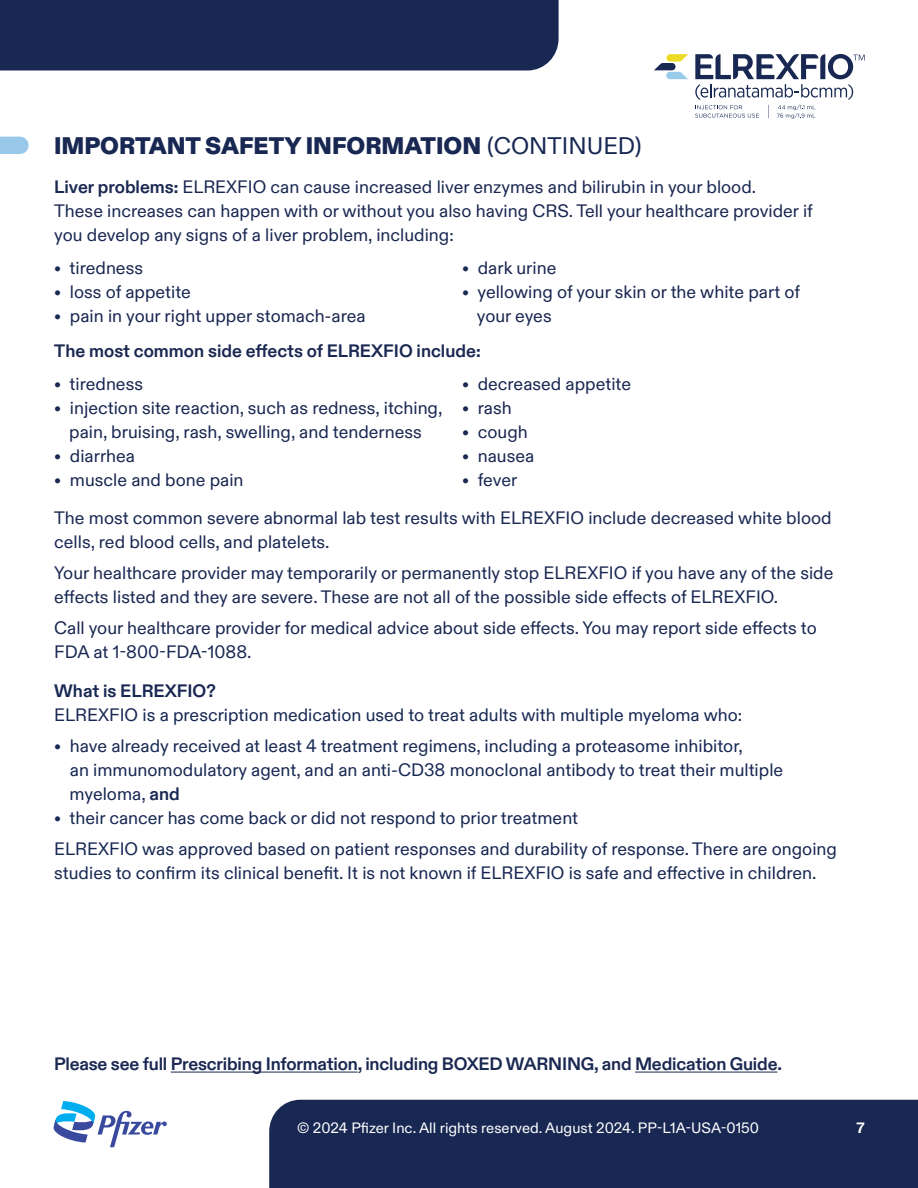
<style>
.page{position:relative;width:918px;height:1188px;background:#fff}
.page>*{position:absolute;margin:0;border:0;box-sizing:border-box;transform-origin:0 0}
.t1{font:900 24px "Pfizer Diatype";color:#182853}
.t2{font:18px/24px "Pfizer Diatype";color:#1a2852}
.t3{font:18px/24px "Pfizer Diatype";color:#182853}
.t4{font:700 18px "Pfizer Diatype";letter-spacing:-.01em;color:#1a2852}
.t5{font:700 18px "Pfizer Diatype";color:#182853}
.t6{font:15px "Pfizer Diatype";color:#fff}
.t7{font:700 15px "Pfizer Diatype";color:#fff}
.s1{font-weight:400}
.s2{font-weight:700}
</style>
<div class="page">
<svg style="left:654px;top:54px;width:34px;height:25px"></svg>
<svg style="left:695px;top:54px;width:170px;height:65px"></svg>
<svg style="left:0;top:137px;width:29px;height:17px"></svg>
<div style="left:0;top:0;width:559px;height:71px;background:#182853"></div>
<div style="left:269px;top:1100px;width:649px;height:88px;background:#182853"></div>
<hr style="left:171px;top:1072px;width:187px;height:1px;background:#1a2852">
<hr style="left:635px;top:1072px;width:142px;height:1px;background:#1a2852">
<svg style="left:54px;top:1101px;width:113px;height:46px"></svg>
<h1 class="t1" style="left:54px;top:131px;width:589px">IMPORTANT SAFETY INFORMATION <span class="s1">(CONTINUED)</span></h1>
<p class="t2" style="left:54px;top:175px;width:760px"><span class="s2">Liver problems:</span> ELREXFIO can cause increased liver enzymes and bilirubin in your blood.<br>These increases can happen with or without you also having CRS. Tell your healthcare provider if you develop any signs of a liver problem, including:</p>
<p class="t2" style="left:462px;top:257px;width:96px">• dark urine</p>
<p class="t2" style="left:477px;top:281px;width:325px;text-indent:-15px">• yellowing of your skin or the white part of your eyes</p>
<p class="t4" style="left:54px;top:340px;width:428px">The most common side effects of ELREXFIO include:</p>
<p class="t2" style="left:54px;top:372px;width:90px">• tiredness</p>
<p class="t2" style="left:54px;top:396px;width:390px;text-align:center">• injection site reaction, such as redness, itching, pain, bruising, rash, swelling, and tenderness</p>
<p class="t2" style="left:54px;top:444px;width:82px">• diarrhea</p>
<p class="t2" style="left:54px;top:468px;width:191px">• muscle and bone pain</p>
<p class="t2" style="left:54px;top:257px;width:90px">• tiredness</p>
<p class="t2" style="left:54px;top:281px;width:138px">• loss of appetite</p>
<p class="t2" style="left:54px;top:305px;width:313px">• pain in your right upper stomach-area</p>
<p class="t2" style="left:462px;top:372px;width:170px">• decreased appetite</p>
<p class="t2" style="left:462px;top:396px;width:51px">• rash</p>
<p class="t2" style="left:462px;top:420px;width:67px">• cough</p>
<p class="t2" style="left:462px;top:444px;width:74px">• nausea</p>
<p class="t2" style="left:462px;top:468px;width:57px">• fever</p>
<p class="t2" style="left:54px;top:506px;width:779px">The most common severe abnormal lab test results with ELREXFIO include decreased white blood cells, red blood cells, and platelets.</p>
<p class="t2" style="left:54px;top:561px;width:781px">Your healthcare provider may temporarily or permanently stop ELREXFIO if you have any of the side effects listed and they are severe. These are not all of the possible side effects of ELREXFIO.</p>
<p class="t2" style="left:54px;top:616px;width:764px">Call your healthcare provider for medical advice about side effects. You may report side effects to<br>FDA at 1-800-FDA-1088.</p>
<p class="t5" style="left:54px;top:680px;width:163px">What is ELREXFIO?</p>
<p class="t3" style="left:54px;top:703px;width:689px">ELREXFIO is a prescription medication used to treat adults with multiple myeloma who:</p>
<p class="t3" style="left:70px;top:734px;width:715px;text-indent:-15px">• have already received at least 4 treatment regimens, including a proteasome inhibitor,<br>an immunomodulatory agent, and an anti-CD38 monoclonal antibody to treat their multiple myeloma, <span class="s2">and</span></p>
<p class="t3" style="left:54px;top:803px;width:784px;line-height:30.8px">• their cancer has come back or did not respond to prior treatment<br>ELREXFIO was approved based on patient responses and durability of response. There are ongoing</p>
<p class="t3" style="left:54px;top:861px;width:764px">studies to confirm its clinical benefit. It is not known if ELREXFIO is safe and effective in children.</p>
<p class="t4" style="left:54px;top:1053px;width:730px">Please see full Prescribing Information, including BOXED WARNING, and Medication Guide.</p>
<p class="t6" style="left:297px;top:1119px;width:464px">© 2024 Pfizer Inc. All rights reserved. August 2024. PP-L1A-USA-0150</p>
<p class="t7" style="left:856px;top:1120px;width:10px">7</p>
</div>
